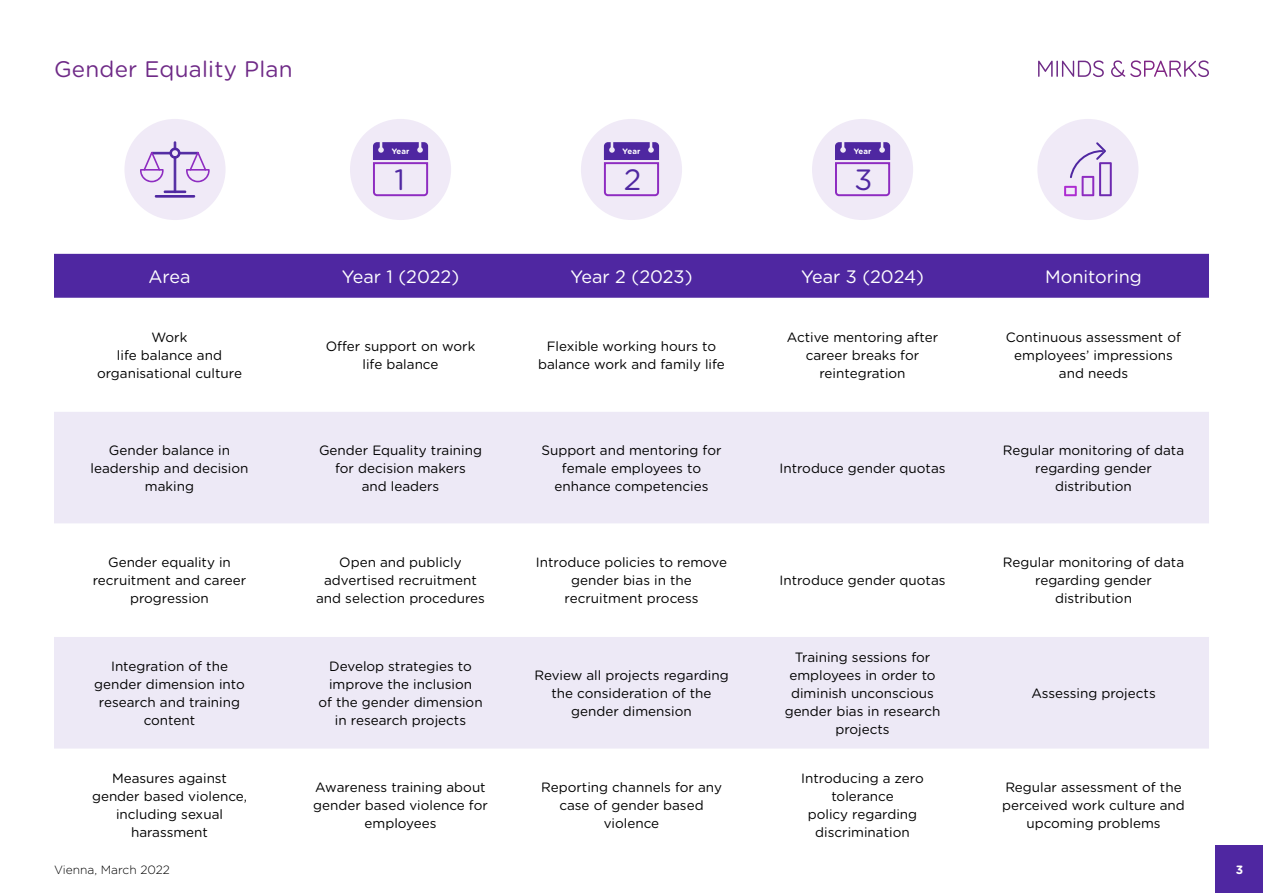
<style>
.page{position:relative;width:1263px;height:893px;background:#fff}
.page>*{position:absolute;margin:0;border:0;box-sizing:border-box;transform-origin:0 0}
.t1{font:29.4px "Gotham Rounded";color:#4f27a1}
.t2{font:22.5px "Gotham Rounded";letter-spacing:.01em;color:#6f2a87}
.t3{font:18px "Gotham Rounded";color:#fff}
.t4{font:13.5px/18px "Gotham Rounded";color:#000;text-align:center}
.t5{font:300 12px "Gotham Rounded";color:#000}
.t6{font:700 12px "Gotham Rounded";color:#fff}
.t7{font:700 7.8px "Gotham Rounded";color:#fff}
</style>
<div class="page">
<svg style="left:1038px;top:60px;width:66px;height:17px"></svg>
<svg style="left:1111px;top:60px;width:98px;height:17px"></svg>
<div style="left:54px;top:254px;width:1155px;height:44px;background:#4f27a1"></div>
<div style="left:54px;top:412px;width:1155px;height:111px;background:#ede9f6"></div>
<div style="left:54px;top:637px;width:1155px;height:112px;background:#ede9f6"></div>
<div style="left:350px;top:119px;width:101px;height:101px;background:#f0eaf7;border-radius:50%"></div>
<svg style="left:373px;top:142px;width:56px;height:55px"></svg>
<div style="left:581px;top:119px;width:101px;height:101px;background:#f0eaf7;border-radius:50%"></div>
<svg style="left:603px;top:142px;width:57px;height:55px"></svg>
<div style="left:812px;top:119px;width:101px;height:101px;background:#f0eaf7;border-radius:50%"></div>
<svg style="left:835px;top:142px;width:56px;height:55px"></svg>
<div style="left:124px;top:119px;width:102px;height:101px;background:#f0eaf7;border-radius:50%"></div>
<div style="left:1037px;top:119px;width:101px;height:101px;background:#f0eaf7;border-radius:50%"></div>
<svg style="left:1064px;top:142px;width:48px;height:54px"></svg>
<div style="left:1216px;top:846px;width:47px;height:47px;background:#4f27a1"></div>
<div style="left:174px;top:156px;width:2px;height:37px;border:1px solid #4f27a1"></div>
<div style="left:164px;top:191px;width:22px;height:2px;border:1px solid #4f27a1"></div>
<div style="left:155px;top:195px;width:40px;height:2px;border:1px solid #4f27a1"></div>
<svg style="left:140px;top:141px;width:70px;height:41px"></svg>
<h2 class="t2" style="left:54px;top:53px;width:240px">Gender Equality Plan</h2>
<p class="t7" style="left:392px;top:146px;width:19px">Year</p>
<h1 class="t1" style="left:394px;top:160px;width:12px">1</h1>
<p class="t7" style="left:623px;top:146px;width:19px">Year</p>
<h1 class="t1" style="left:624px;top:160px;width:19px">2</h1>
<p class="t7" style="left:854px;top:146px;width:19px">Year</p>
<h1 class="t1" style="left:854px;top:160px;width:19px">3</h1>
<h3 class="t3" style="left:148px;top:265px;width:44px">Area</h3>
<h3 class="t3" style="left:342px;top:265px;width:119px">Year 1 (2022)</h3>
<h3 class="t3" style="left:570px;top:265px;width:124px">Year 2 (2023)</h3>
<h3 class="t3" style="left:801px;top:265px;width:124px">Year 3 (2024)</h3>
<h3 class="t3" style="left:1045px;top:265px;width:98px">Monitoring</h3>
<p class="t4" style="left:97px;top:328px;width:146px">Work<br>life balance and organisational culture</p>
<p class="t4" style="left:326px;top:337px;width:151px">Offer support on work life balance</p>
<p class="t4" style="left:538px;top:337px;width:188px">Flexible working hours to balance work and family life</p>
<p class="t4" style="left:787px;top:328px;width:153px">Active mentoring after career breaks for reintegration</p>
<p class="t4" style="left:1006px;top:328px;width:177px">Continuous assessment of employees’ impressions and needs</p>
<p class="t4" style="left:90px;top:440px;width:160px">Gender balance in leadership and decision making</p>
<p class="t4" style="left:319px;top:440px;width:164px">Gender Equality training for decision makers<br>and leaders</p>
<p class="t4" style="left:541px;top:440px;width:182px">Support and mentoring for female employees to enhance competencies</p>
<p class="t4" style="left:93px;top:553px;width:155px">Gender equality in recruitment and career progression</p>
<p class="t4" style="left:316px;top:553px;width:170px">Open and publicly advertised recruitment and selection procedures</p>
<p class="t4" style="left:536px;top:553px;width:193px">Introduce policies to remove gender bias in the recruitment process</p>
<p class="t4" style="left:94px;top:656px;width:152px">Integration of the gender dimension into research and training content</p>
<p class="t4" style="left:318px;top:656px;width:166px">Develop strategies to improve the inclusion<br>of the gender dimension in research projects</p>
<p class="t4" style="left:534px;top:665px;width:196px">Review all projects regarding the consideration of the gender dimension</p>
<p class="t4" style="left:779px;top:458px;width:168px">Introduce gender quotas</p>
<p class="t4" style="left:779px;top:571px;width:168px">Introduce gender quotas</p>
<p class="t4" style="left:785px;top:647px;width:157px">Training sessions for employees in order to diminish unconscious gender bias in research projects</p>
<p class="t4" style="left:1003px;top:440px;width:183px">Regular monitoring of data regarding gender distribution</p>
<p class="t4" style="left:1003px;top:553px;width:183px">Regular monitoring of data regarding gender distribution</p>
<p class="t4" style="left:1031px;top:683px;width:126px">Assessing projects</p>
<p class="t4" style="left:92px;top:769px;width:156px">Measures against gender based violence, including sexual harassment</p>
<p class="t4" style="left:313px;top:778px;width:176px">Awareness training about gender based violence for employees</p>
<p class="t4" style="left:541px;top:778px;width:182px">Reporting channels for any case of gender based violence</p>
<p class="t4" style="left:801px;top:769px;width:124px">Introducing a zero tolerance<br>policy regarding discrimination</p>
<p class="t4" style="left:1002px;top:778px;width:184px">Regular assessment of the perceived work culture and upcoming problems</p>
<p class="t5" style="left:54px;top:862px;width:117px">Vienna, March 2022</p>
<p class="t6" style="left:1236px;top:861px;width:9px">3</p>
</div>
